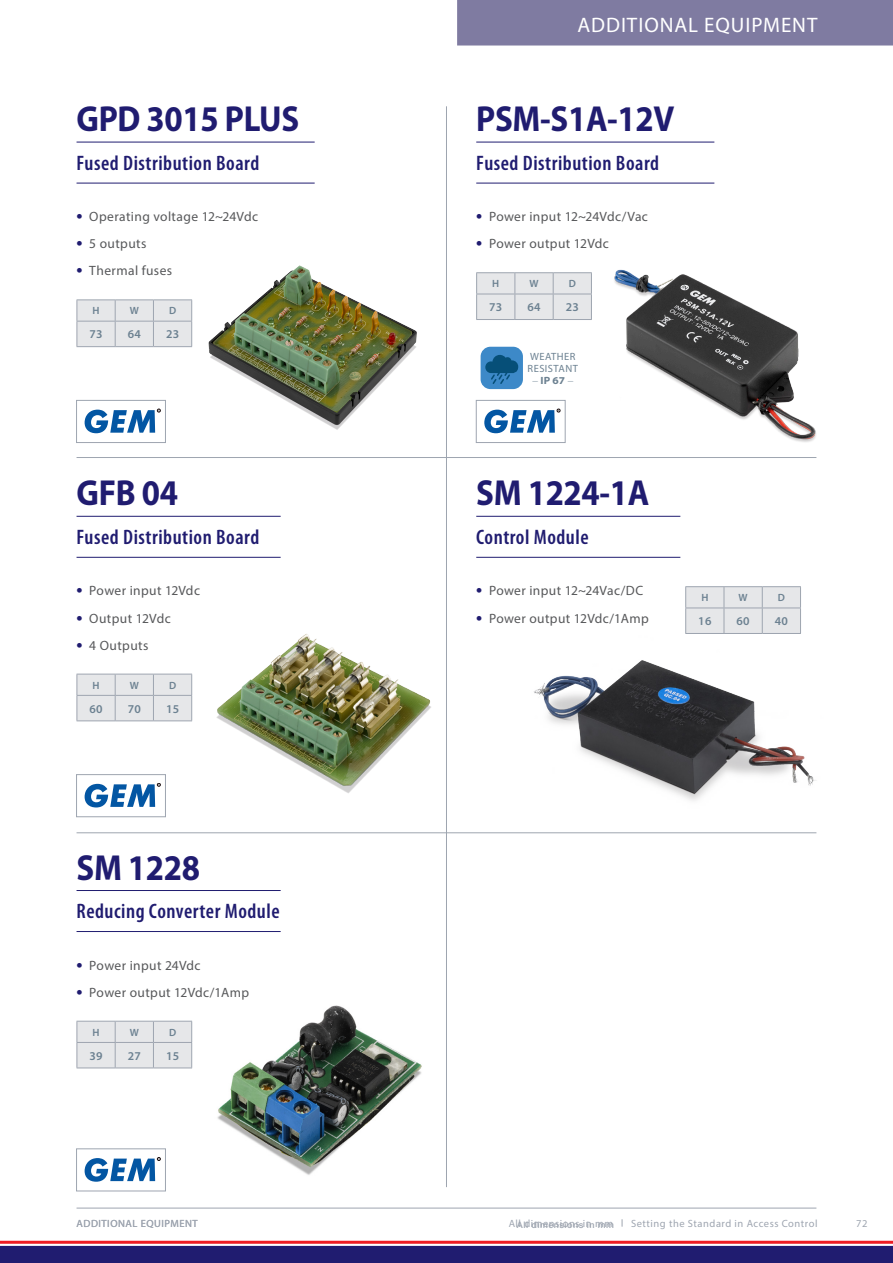
<style>
.page{position:relative;width:893px;height:1263px;background:#fff}
.page>*{position:absolute;margin:0;border:0;box-sizing:border-box;transform-origin:0 0}
.t1{font:700 36.3px "Myriad Pro";letter-spacing:-.01em;color:#201c70;scale:.91 1}
.t2{font:600 condensed 21px "Myriad Pro";letter-spacing:.025em;color:#201c70}
.t3{font:21px "Myriad Pro";letter-spacing:.045em;color:#fff}
.t4{font:13.5px "Myriad Pro";letter-spacing:.025em;color:#57585a}
.t5{font:600 12px "Myriad Pro";letter-spacing:.025em;color:#6c8191}
.t6{font:10.5px "Myriad Pro";letter-spacing:.05em;color:#9ea5b0}
.t7{font:10.5px/12px "Myriad Pro";letter-spacing:.045em;color:#6c8191;text-align:center}
.t8{font:600 10.5px "Myriad Pro";color:#6c8191}
.t9{font:500 9px "Helvetica Neue LT Std";letter-spacing:.05em;color:#9ea5b0}
.s1{font-weight:700;font-size:18px;color:#201c70}
.s2{font-weight:300}
.s3{font-weight:700;font-stretch:semi-expanded}
</style>
<div class="page">
<hr style="left:77px;top:1208px;width:739px;height:1px;background:#9ea5b0">
<div style="left:457px;top:0;width:436px;height:46px;background:#7f7ba1"></div>
<hr style="left:77px;top:457px;width:739px;height:1px;background:#9ea5b0">
<hr style="left:77px;top:832px;width:739px;height:1px;background:#9ea5b0">
<img style="left:208px;top:265px;width:209px;height:165px">
<img style="left:216px;top:634px;width:215px;height:159px">
<img style="left:217px;top:1005px;width:205px;height:170px">
<img style="left:534px;top:660px;width:282px;height:141px">
<hr style="left:77px;top:142px;width:238px;height:1px;background:#201c70">
<hr style="left:77px;top:183px;width:238px;height:1px;background:#201c70">
<svg style="left:85px;top:409px;width:75px;height:24px"></svg>
<div style="left:76px;top:400px;width:90px;height:43px;border:1px solid #9ea5b0"></div>
<svg style="left:77px;top:300px;width:115px;height:47px;background:#e0e2e4"></svg>
<hr style="left:77px;top:299px;width:38px;height:1px;background:#9ea5b0">
<hr style="left:115px;top:299px;width:38px;height:1px;background:#9ea5b0">
<hr style="left:153px;top:299px;width:39px;height:1px;background:#9ea5b0">
<hr style="left:77px;top:516px;width:204px;height:1px;background:#201c70">
<hr style="left:77px;top:557px;width:204px;height:1px;background:#201c70">
<svg style="left:85px;top:783px;width:75px;height:24px"></svg>
<div style="left:76px;top:774px;width:90px;height:43px;border:1px solid #9ea5b0"></div>
<svg style="left:77px;top:675px;width:115px;height:46px;background:#e1e2e5"></svg>
<hr style="left:77px;top:674px;width:38px;height:1px;background:#9ea5b0">
<hr style="left:115px;top:674px;width:38px;height:1px;background:#9ea5b0">
<hr style="left:153px;top:674px;width:39px;height:1px;background:#9ea5b0">
<hr style="left:476px;top:142px;width:238px;height:1px;background:#201c70">
<hr style="left:476px;top:183px;width:238px;height:1px;background:#201c70">
<svg style="left:484px;top:409px;width:76px;height:24px"></svg>
<div style="left:476px;top:400px;width:90px;height:43px;border:1px solid #9ea5b0"></div>
<hr style="left:476px;top:319px;width:39px;height:1px;background:#9ea5b0">
<hr style="left:515px;top:319px;width:38px;height:1px;background:#9ea5b0">
<hr style="left:553px;top:319px;width:39px;height:1px;background:#9ea5b0">
<svg style="left:476px;top:273px;width:116px;height:46px;background:#e1e2e5"></svg>
<hr style="left:476px;top:272px;width:39px;height:1px;background:#9ea5b0">
<hr style="left:515px;top:272px;width:38px;height:1px;background:#9ea5b0">
<hr style="left:553px;top:272px;width:39px;height:1px;background:#9ea5b0">
<hr style="left:77px;top:890px;width:204px;height:1px;background:#201c70">
<hr style="left:77px;top:931px;width:204px;height:1px;background:#201c70">
<svg style="left:85px;top:1157px;width:75px;height:25px"></svg>
<div style="left:76px;top:1148px;width:90px;height:43px;border:1px solid #9ea5b0"></div>
<div style="left:77px;top:1022px;width:115px;height:45px;background:#e6e7e9"></div>
<hr style="left:77px;top:1067px;width:38px;height:1px;background:#9ea5b0">
<hr style="left:115px;top:1067px;width:38px;height:1px;background:#9ea5b0">
<hr style="left:153px;top:1067px;width:39px;height:1px;background:#9ea5b0">
<hr style="left:77px;top:1021px;width:38px;height:1px;background:#9ea5b0">
<hr style="left:115px;top:1021px;width:38px;height:1px;background:#9ea5b0">
<hr style="left:153px;top:1021px;width:39px;height:1px;background:#9ea5b0">
<hr style="left:476px;top:516px;width:204px;height:1px;background:#201c70">
<hr style="left:476px;top:557px;width:204px;height:1px;background:#201c70">
<svg style="left:685px;top:587px;width:116px;height:46px;background:#e1e3e5"></svg>
<hr style="left:685px;top:633px;width:39px;height:1px;background:#9ea5b0">
<hr style="left:724px;top:633px;width:38px;height:1px;background:#9ea5b0">
<hr style="left:762px;top:633px;width:39px;height:1px;background:#9ea5b0">
<hr style="left:685px;top:586px;width:39px;height:1px;background:#9ea5b0">
<hr style="left:724px;top:586px;width:38px;height:1px;background:#9ea5b0">
<hr style="left:762px;top:586px;width:39px;height:1px;background:#9ea5b0">
<div style="left:481px;top:347px;width:42px;height:42px;background:#3d89c8;border-radius:10px"></div>
<svg style="left:485px;top:355px;width:33px;height:29px"></svg>
<img style="left:614px;top:269px;width:202px;height:173px">
<hr style="left:446px;top:106px;width:1px;height:1081px;background:#9ea5b0">
<hr style="left:0;top:1241px;width:893px;height:3px;background:#ee1d23">
<div style="left:0;top:1246px;width:893px;height:17px;background:#201c70"></div>
<h1 class="t1" style="left:77px;top:95px;width:246px">GPD 3015 PLUS</h1>
<h2 class="t2" style="left:77px;top:151px;width:184px">Fused Distribution Board</h2>
<p class="t4" style="left:77px;top:208px;width:183px"><span class="s1">•</span> Operating voltage 12~24Vdc</p>
<p class="t4" style="left:77px;top:235px;width:72px"><span class="s1">•</span> 5 outputs</p>
<p class="t4" style="left:77px;top:263px;width:97px"><span class="s1">•</span> Thermal fuses</p>
<p class="t8" style="left:93px;top:304px;width:9px">H</p>
<p class="t8" style="left:130px;top:304px;width:11px">W</p>
<p class="t8" style="left:169px;top:304px;width:9px">D</p>
<p class="t5" style="left:89px;top:327px;width:15px">73</p>
<p class="t5" style="left:128px;top:327px;width:15px">64</p>
<p class="t5" style="left:166px;top:327px;width:15px">23</p>
<h1 class="t1" style="left:77px;top:469px;width:113px">GFB 04</h1>
<h2 class="t2" style="left:77px;top:526px;width:184px">Fused Distribution Board</h2>
<p class="t4" style="left:77px;top:583px;width:125px"><span class="s1">•</span> Power input 12Vdc</p>
<p class="t4" style="left:77px;top:610px;width:96px"><span class="s1">•</span> Output 12Vdc</p>
<p class="t4" style="left:77px;top:637px;width:74px"><span class="s1">•</span> 4 Outputs</p>
<p class="t8" style="left:93px;top:678px;width:9px">H</p>
<p class="t8" style="left:130px;top:678px;width:11px">W</p>
<p class="t8" style="left:169px;top:678px;width:9px">D</p>
<p class="t5" style="left:89px;top:701px;width:15px">60</p>
<p class="t5" style="left:128px;top:701px;width:15px">70</p>
<p class="t5" style="left:166px;top:701px;width:15px">15</p>
<h1 class="t1" style="left:77px;top:843px;width:137px">SM 1228</h1>
<h2 class="t2" style="left:77px;top:900px;width:205px">Reducing Converter Module</h2>
<p class="t4" style="left:77px;top:957px;width:126px"><span class="s1">•</span> Power input 24Vdc</p>
<p class="t4" style="left:77px;top:984px;width:174px"><span class="s1">•</span> Power output 12Vdc/1Amp</p>
<p class="t8" style="left:93px;top:1025px;width:9px">H</p>
<p class="t8" style="left:130px;top:1025px;width:11px">W</p>
<p class="t8" style="left:169px;top:1025px;width:9px">D</p>
<p class="t5" style="left:89px;top:1048px;width:15px">39</p>
<p class="t5" style="left:128px;top:1048px;width:15px">27</p>
<p class="t5" style="left:166px;top:1048px;width:15px">15</p>
<h2 class="t3" style="left:577px;top:12px;width:242px">ADDITIONAL EQUIPMENT</h2>
<h1 class="t1" style="left:476px;top:95px;width:219px">PSM-S1A-12V</h1>
<h2 class="t2" style="left:476px;top:151px;width:184px">Fused Distribution Board</h2>
<p class="t4" style="left:476px;top:208px;width:173px"><span class="s1">•</span> Power input 12~24Vdc/Vac</p>
<p class="t4" style="left:476px;top:235px;width:134px"><span class="s1">•</span> Power output 12Vdc</p>
<p class="t8" style="left:492px;top:277px;width:9px">H</p>
<p class="t8" style="left:529px;top:277px;width:11px">W</p>
<p class="t8" style="left:569px;top:277px;width:9px">D</p>
<p class="t5" style="left:489px;top:300px;width:15px">73</p>
<p class="t5" style="left:527px;top:300px;width:15px">64</p>
<p class="t5" style="left:566px;top:300px;width:15px">23</p>
<p class="t7" style="left:528px;top:350px;width:52px">WEATHER<br>RESISTANT <span class="s2">−</span> <span class="s3">IP 67</span> <span class="s2">−</span></p>
<h1 class="t1" style="left:476px;top:469px;width:192px">SM 1224-1A</h1>
<h2 class="t2" style="left:476px;top:526px;width:114px">Control Module</h2>
<p class="t4" style="left:476px;top:583px;width:169px"><span class="s1">•</span> Power input 12~24Vac/DC</p>
<p class="t4" style="left:476px;top:610px;width:174px"><span class="s1">•</span> Power output 12Vdc/1Amp</p>
<p class="t8" style="left:701px;top:591px;width:9px">H</p>
<p class="t8" style="left:739px;top:591px;width:11px">W</p>
<p class="t8" style="left:778px;top:591px;width:9px">D</p>
<p class="t5" style="left:698px;top:613px;width:15px">16</p>
<p class="t5" style="left:736px;top:613px;width:15px">60</p>
<p class="t5" style="left:775px;top:613px;width:15px">40</p>
<p class="t6" style="left:77px;top:1217px;width:123px">ADDITIONAL EQUIPMENT</p>
<p class="t6" style="left:509px;top:1217px;width:106px">All dimensions in mm</p>
<p class="t9" style="left:517px;top:1219px;width:99px">All dimensions in mm</p>
<p class="t6" style="left:631px;top:1217px;width:188px">Setting the Standard in Access Control</p>
<p class="t6" style="left:856px;top:1217px;width:13px">72</p>
</div>
